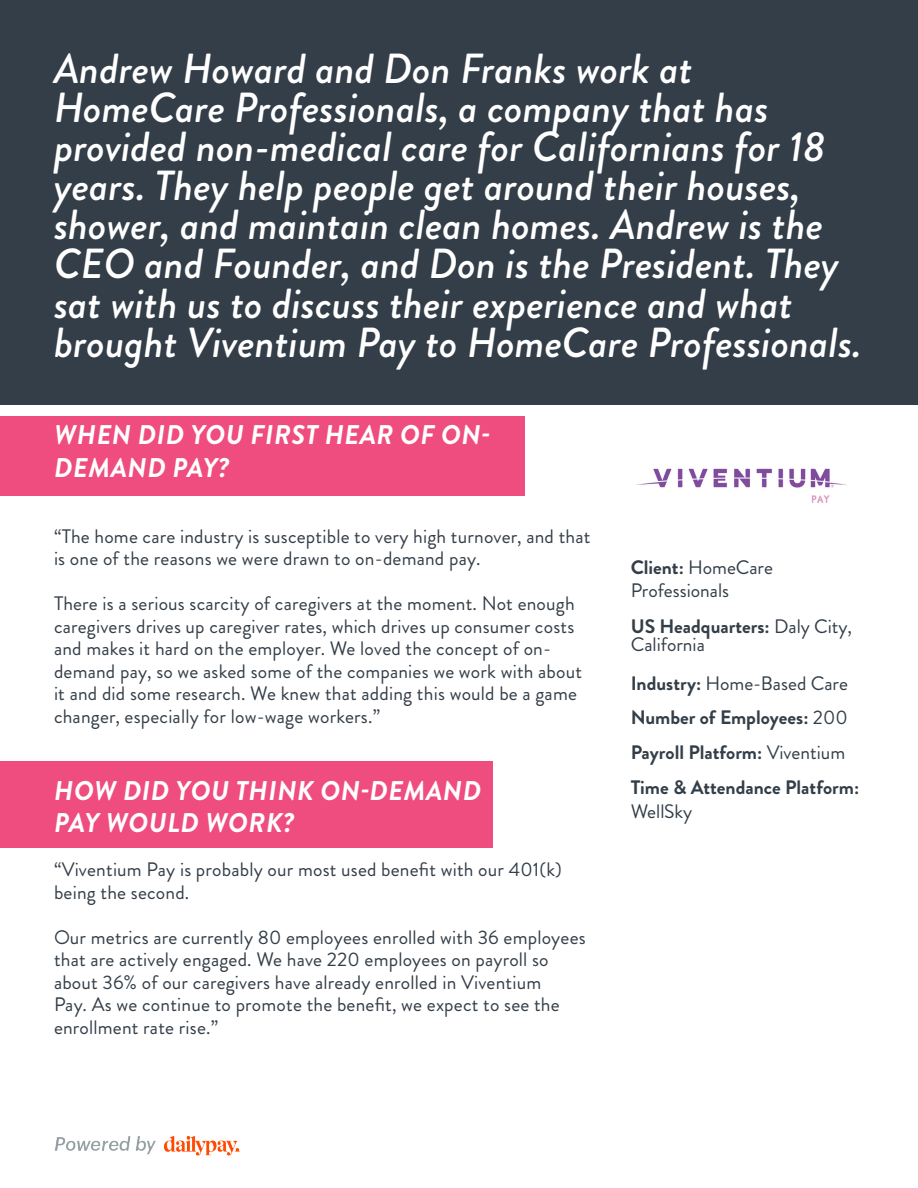
<style>
.page{position:relative;width:918px;height:1188px;background:#fff}
.page>*{position:absolute;margin:0;border:0;box-sizing:border-box;transform-origin:0 0}
.t1{font:italic 500 42px/39px "Brandon Grotesque";color:#fff}
.t2{font:italic 700 27px/32.4px "Brandon Grotesque";letter-spacing:.02em;color:#fff}
.t3{font:19.5px/22.5px "Brandon Grotesque";letter-spacing:.01em;color:#333e48}
.t4{font:700 19.5px/34.8px "Brandon Grotesque";color:#333e48}
.s1{font-weight:700}
.s2{font-weight:400}
</style>
<div class="page">
<div style="left:0;top:416px;width:524px;height:80px;background:#ef4d80"></div>
<div style="left:0;top:762px;width:492px;height:86px;background:#ef4d80"></div>
<div style="left:0;top:0;width:918px;height:405px;background:#333e48"></div>
<img style="left:636px;top:468px;width:211px;height:35px">
<img style="left:55px;top:1136px;width:184px;height:19px">
<p class="t1" style="left:54px;top:50px;width:809px">Andrew Howard and Don Franks work at HomeCare Professionals, a company that has provided non-medical care for Californians for 18 years. They help people get around their houses, shower, and maintain clean homes. Andrew is the CEO and Founder, and Don is the President. They sat with us to discuss their experience and what brought Viventium Pay to HomeCare Professionals.</p>
<h2 class="t2" style="left:54px;top:419px;width:438px">WHEN DID YOU FIRST HEAR OF ON-<br>DEMAND PAY?</h2>
<p class="t3" style="left:54px;top:525px;width:538px">“The home care industry is susceptible to very high turnover, and that is one of the reasons we were drawn to on-demand pay.</p>
<p class="t3" style="left:54px;top:592px;width:530px">There is a serious scarcity of caregivers at the moment. Not enough caregivers drives up caregiver rates, which drives up consumer costs and makes it hard on the employer. We loved the concept of on&shy;demand pay, so we asked some of the companies we work with about it and did some research. We knew that adding this would be a game changer, especially for low-wage workers.”</p>
<h2 class="t2" style="left:54px;top:775px;width:428px">HOW DID YOU THINK ON-DEMAND<br>PAY WOULD WORK?</h2>
<p class="t3" style="left:54px;top:859px;width:509px">“Viventium Pay is probably our most used benefit with our 401(k) being the second.</p>
<p class="t3" style="left:54px;top:926px;width:533px">Our metrics are currently 80 employees enrolled with 36 employees that are actively engaged. We have 220 employees on payroll so about 36% of our caregivers have already enrolled in Viventium<br>Pay. As we continue to promote the benefit, we expect to see the enrollment rate rise.”</p>
<p class="t3" style="left:631px;top:557px;width:144px"><span class="s1">Client:</span> HomeCare<br>Professionals</p>
<p class="t3" style="left:631px;top:617px;width:223px;line-height:18px"><span class="s1">US Headquarters:</span> Daly City,<br>California</p>
<p class="t4" style="left:631px;top:666px;width:230px">Industry: <span class="s2">Home-Based Care<br></span>Number of Employees: <span class="s2">200<br></span>Payroll Platform: <span class="s2">Viventium<br></span>Time &amp; Attendance Platform:</p>
<p class="t3" style="left:631px;top:800px;width:63px">WellSky</p>
</div>
